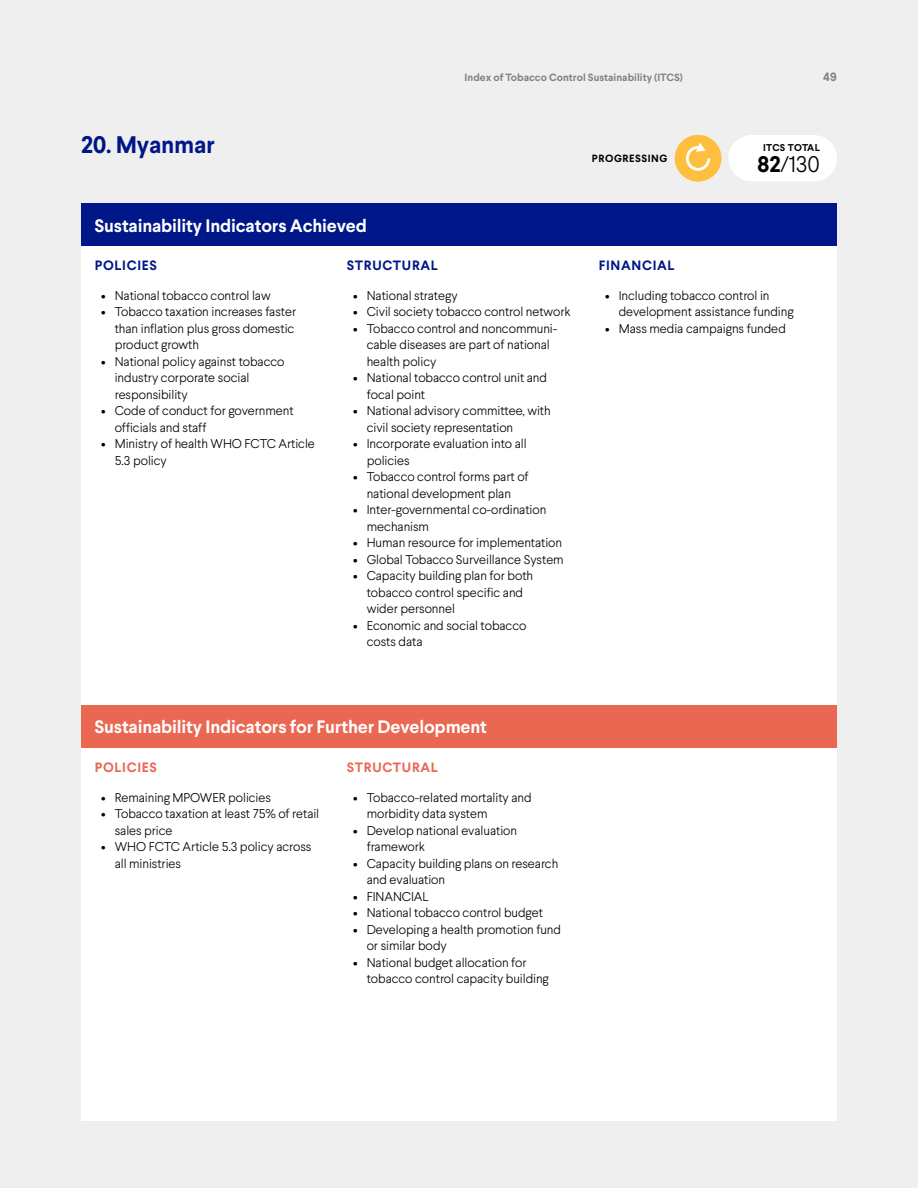
<style>
.page{position:relative;width:918px;height:1188px;background:#efeff0}
.page>*{position:absolute;margin:0;border:0;box-sizing:border-box;transform-origin:0 0}
.t1{font:700 24px "Larsseit";letter-spacing:-.01em;color:#001789}
.t2{font:300 22.5px "Larsseit";color:#000}
.t3{font:700 18px "Larsseit";letter-spacing:-.01em;color:#fff}
.t4{font:700 13.5px "Larsseit";letter-spacing:.05em;color:#001789}
.t5{font:700 13.5px "Larsseit";letter-spacing:.05em;color:#ea6752}
.t6{font:300 12.75px/16.5px "Larsseit";letter-spacing:-.005em;color:#000}
.t7{font:700 12px "Larsseit";color:#808285}
.t8{font:700 10.5px "Larsseit";color:#808285}
.t9{font:700 10.5px "Larsseit";letter-spacing:.05em;color:#000}
.t10{font:700 9.9px "Larsseit";letter-spacing:.005em;color:#000}
.s1{font-weight:700}
</style>
<div class="page">
<div style="left:728px;top:135px;width:109px;height:46px;background:#fff;border-radius:23px"></div>
<div style="left:675px;top:135px;width:46px;height:46px;background:#febf3e;border-radius:50%"></div>
<svg style="left:686px;top:143px;width:24px;height:28px"></svg>
<div style="left:81px;top:246px;width:252px;height:459px;background:#fff"></div>
<div style="left:333px;top:246px;width:252px;height:459px;background:#fff"></div>
<div style="left:585px;top:246px;width:252px;height:459px;background:#fff"></div>
<div style="left:81px;top:203px;width:756px;height:43px;background:#001789"></div>
<div style="left:81px;top:705px;width:756px;height:43px;background:#ea6752"></div>
<div style="left:81px;top:748px;width:252px;height:372px;background:#fff"></div>
<div style="left:333px;top:748px;width:252px;height:372px;background:#fff"></div>
<div style="left:585px;top:748px;width:252px;height:372px;background:#fff"></div>
<p class="t8" style="left:465px;top:71px;width:220px">Index of Tobacco Control Sustainability (ITCS)</p>
<p class="t7" style="left:823px;top:69px;width:15px">49</p>
<h1 class="t1" style="left:81px;top:129px;width:136px">20. Myanmar</h1>
<p class="t10" style="left:763px;top:142px;width:58px">ITCS TOTAL</p>
<h2 class="t2" style="left:757px;top:151px;width:64px"><span class="s1">82</span>/130</h2>
<p class="t9" style="left:592px;top:151px;width:77px">PROGRESSING</p>
<h3 class="t3" style="left:94px;top:214px;width:274px">Sustainability Indicators Achieved</h3>
<p class="t4" style="left:95px;top:256px;width:64px">POLICIES</p>
<p class="t6" style="left:101px;top:287px;width:171px">• National tobacco control law</p>
<p class="t6" style="left:115px;top:304px;width:183px;text-indent:-14px">• Tobacco taxation increases faster than inflation plus gross domestic product growth</p>
<p class="t6" style="left:115px;top:353px;width:171px;text-indent:-14px">• National policy against tobacco industry corporate social responsibility</p>
<p class="t6" style="left:115px;top:403px;width:180px;text-indent:-14px">• Code of conduct for government officials and staff</p>
<p class="t6" style="left:115px;top:436px;width:202px;text-indent:-14px">• Ministry of health WHO FCTC Article<br>5.3 policy</p>
<p class="t4" style="left:347px;top:256px;width:93px">STRUCTURAL</p>
<p class="t6" style="left:353px;top:287px;width:106px">• National strategy</p>
<p class="t6" style="left:353px;top:304px;width:219px">• Civil society tobacco control network</p>
<p class="t6" style="left:367px;top:320px;width:192px;text-indent:-14px">• Tobacco control and noncommuni&shy;cable diseases are part of national health policy</p>
<p class="t6" style="left:367px;top:370px;width:182px;text-indent:-14px">• National tobacco control unit and focal point</p>
<p class="t6" style="left:367px;top:403px;width:186px;text-indent:-14px">• National advisory committee, with civil society representation</p>
<p class="t6" style="left:367px;top:436px;width:161px;text-indent:-14px">• Incorporate evaluation into all policies</p>
<p class="t6" style="left:353px;top:469px;width:177px;text-align:center">• Tobacco control forms part of national development plan</p>
<p class="t6" style="left:367px;top:502px;width:181px;text-indent:-14px">• Inter-governmental co-ordination mechanism</p>
<p class="t6" style="left:353px;top:535px;width:210px">• Human resource for implementation</p>
<p class="t6" style="left:353px;top:551px;width:212px">• Global Tobacco Surveillance System</p>
<p class="t6" style="left:367px;top:568px;width:168px;text-indent:-14px">• Capacity building plan for both tobacco control specific and wider personnel</p>
<p class="t6" style="left:367px;top:617px;width:161px;text-indent:-14px">• Economic and social tobacco costs data</p>
<p class="t4" style="left:599px;top:256px;width:77px">FINANCIAL</p>
<p class="t6" style="left:619px;top:287px;width:176px;text-indent:-14px">• Including tobacco control in development assistance funding</p>
<p class="t6" style="left:605px;top:320px;width:182px">• Mass media campaigns funded</p>
<h3 class="t3" style="left:94px;top:715px;width:394px">Sustainability Indicators for Further Development</h3>
<p class="t5" style="left:95px;top:758px;width:64px">POLICIES</p>
<p class="t6" style="left:101px;top:789px;width:171px">• Remaining MPOWER policies</p>
<p class="t6" style="left:115px;top:805px;width:206px;text-indent:-14px">• Tobacco taxation at least 75% of retail sales price</p>
<p class="t6" style="left:115px;top:838px;width:198px;text-indent:-14px">• WHO FCTC Article 5.3 policy across all ministries</p>
<p class="t5" style="left:347px;top:758px;width:93px">STRUCTURAL</p>
<p class="t6" style="left:367px;top:789px;width:166px;text-indent:-14px">• Tobacco-related mortality and morbidity data system</p>
<p class="t6" style="left:367px;top:822px;width:152px;text-indent:-14px">• Develop national evaluation framework</p>
<p class="t6" style="left:367px;top:855px;width:193px;text-indent:-14px">• Capacity building plans on research and evaluation</p>
<p class="t6" style="left:353px;top:888px;width:77px">• FINANCIAL</p>
<p class="t6" style="left:353px;top:904px;width:191px">• National tobacco control budget</p>
<p class="t6" style="left:367px;top:921px;width:196px;text-indent:-14px">• Developing a health promotion fund or similar body</p>
<p class="t6" style="left:367px;top:954px;width:184px;text-indent:-14px">• National budget allocation for tobacco control capacity building</p>
</div>
